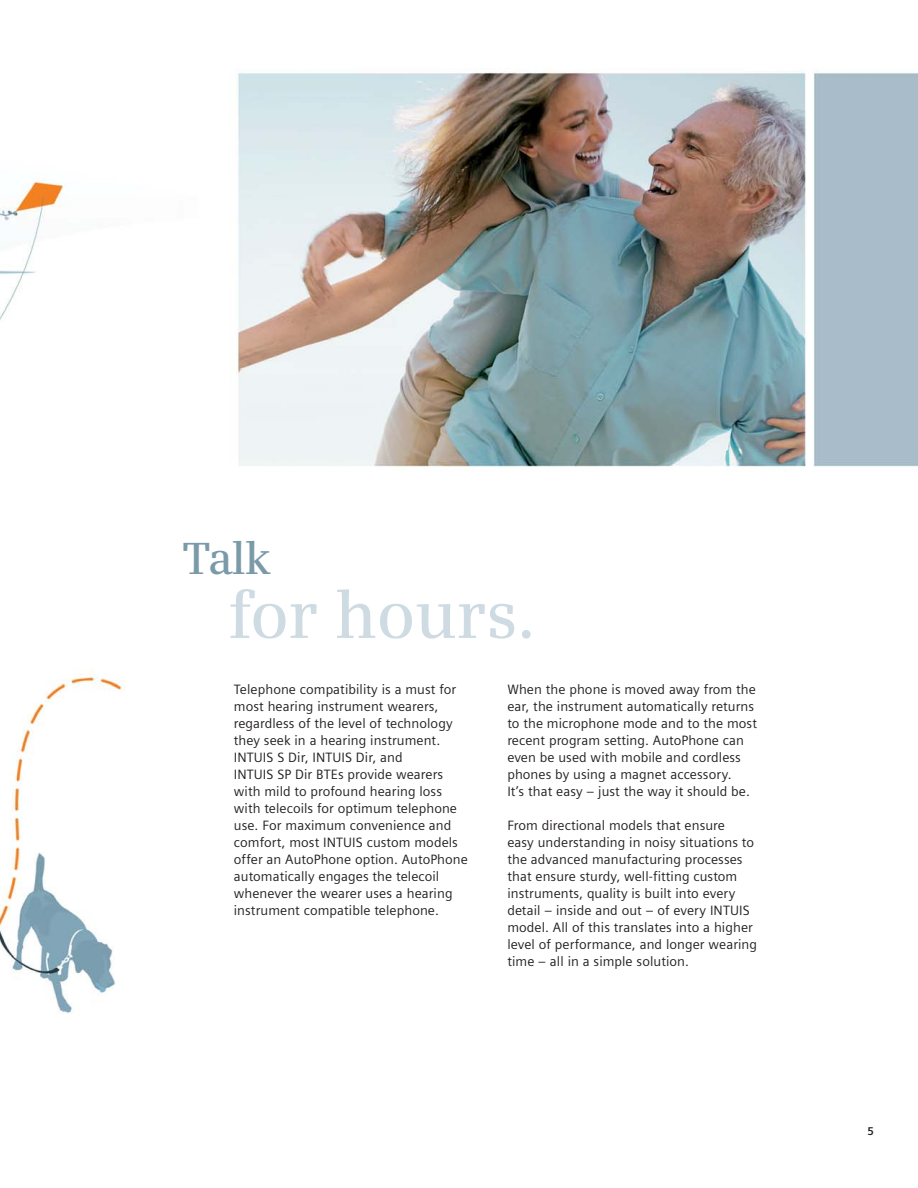
<style>
.page{position:relative;width:918px;height:1188px;background:#fff}
.page>*{position:absolute;margin:0;border:0;box-sizing:border-box;transform-origin:0 0}
.t1{font:600 66px "Siemens Serif";letter-spacing:-.01em;color:#cedbe3}
.t2{font:600 45px "Siemens Serif";color:#7b9aa9}
.t3{font:13.5px/17px "Siemens Sans";letter-spacing:.005em;color:#231f20}
.t4{font:700 11.25px "Siemens Sans";color:#231f20}
</style>
<div class="page">
<img style="left:0;top:71px;width:918px;height:943px">
<h2 class="t2" style="left:183px;top:541px;width:90px">Talk</h2>
<h1 class="t1" style="left:228px;top:589px;width:309px">for hours.</h1>
<p class="t3" style="left:234px;top:683px;width:236px">Telephone compatibility is a must for most hearing instrument wearers, regardless of the level of technology they seek in a hearing instrument.<br>INTUIS S Dir, INTUIS Dir, and<br>INTUIS SP Dir BTEs provide wearers with mild to profound hearing loss with telecoils for optimum telephone use. For maximum convenience and comfort, most INTUIS custom models offer an AutoPhone option. AutoPhone automatically engages the telecoil whenever the wearer uses a hearing instrument compatible telephone.</p>
<p class="t3" style="left:507px;top:683px;width:251px">When the phone is moved away from the ear, the instrument automatically returns to the microphone mode and to the most recent program setting. AutoPhone can even be used with mobile and cordless phones by using a magnet accessory.<br>It’s that easy – just the way it should be.</p>
<p class="t3" style="left:507px;top:819px;width:251px">From directional models that ensure<br>easy understanding in noisy situations to the advanced manufacturing processes that ensure sturdy, well-fitting custom instruments, quality is built into every detail – inside and out – of every INTUIS model. All of this translates into a higher level of performance, and longer wearing time – all in a simple solution.</p>
<p class="t4" style="left:867px;top:1127px;width:8px">5</p>
</div>
